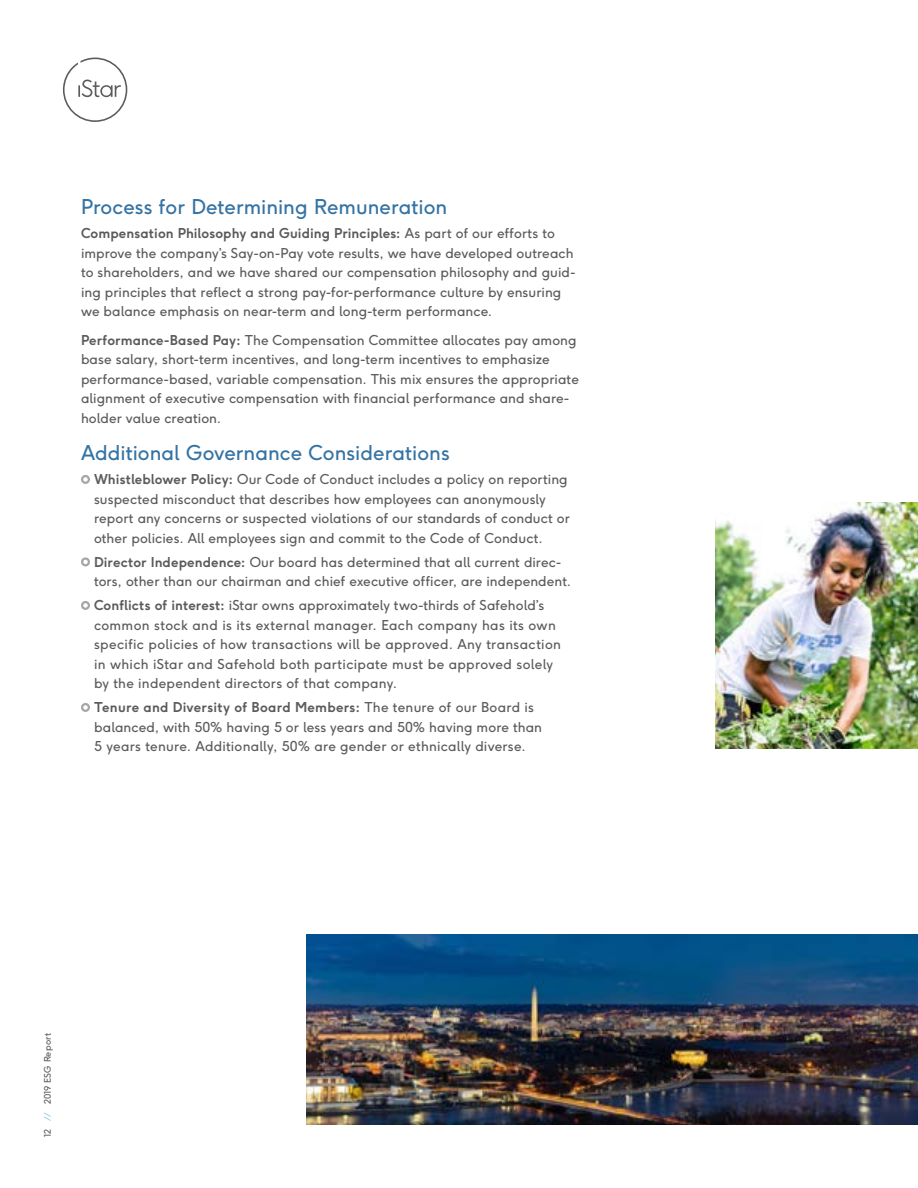
<style>
.page{position:relative;width:918px;height:1188px;background:#fff}
.page>*{position:absolute;margin:0;border:0;box-sizing:border-box;transform-origin:0 0}
.t1{font:20.25px "F37 Ginger";color:#3473a4}
.t2{font:13.5px/19.5px "F37 Ginger";letter-spacing:.005em;color:#5c5b59}
.t3{font:9px "F37 Ginger";letter-spacing:.015em;color:#5c5b59}
.s1{font-weight:700}
.s2{color:#8cc6e0}
</style>
<div class="page">
<svg style="left:63px;top:58px;width:64px;height:64px"></svg>
<div style="left:81px;top:475px;width:9px;height:9px;border:2px solid #a3a7a9;border-radius:50%"></div>
<div style="left:81px;top:557px;width:9px;height:9px;border:2px solid #a3a7a9;border-radius:50%"></div>
<div style="left:81px;top:601px;width:9px;height:9px;border:2px solid #a3a7a9;border-radius:50%"></div>
<div style="left:81px;top:703px;width:9px;height:9px;border:2px solid #a3a7a9;border-radius:50%"></div>
<img style="left:715px;top:502px;width:203px;height:247px">
<img style="left:306px;top:934px;width:612px;height:191px">
<h1 class="t1" style="left:81px;top:198px;width:368px">Process for Determining Remuneration</h1>
<p class="t2" style="left:81px;top:225px;width:496px"><span class="s1">Compensation Philosophy and Guiding Principles:</span> As part of our efforts to improve the company’s Say-on-Pay vote results, we have developed outreach to shareholders, and we have shared our compensation philosophy and guid&shy;ing principles that reflect a strong pay-for-performance culture by ensuring we balance emphasis on near-term and long-term performance.</p>
<p class="t2" style="left:81px;top:331px;width:499px"><span class="s1">Performance-Based Pay:</span> The Compensation Committee allocates pay among base salary, short-term incentives, and long-term incentives to emphasize performance-based, variable compensation. This mix ensures the appropriate alignment of executive compensation with financial performance and share&shy;holder value creation.</p>
<h1 class="t1" style="left:81px;top:444px;width:370px">Additional Governance Considerations</h1>
<p class="t2" style="left:94px;top:471px;width:478px"><span class="s1">Whistleblower Policy:</span> Our Code of Conduct includes a policy on reporting suspected misconduct that describes how employees can anonymously report any concerns or suspected violations of our standards of conduct or other policies. All employees sign and commit to the Code of Conduct.</p>
<p class="t2" style="left:94px;top:553px;width:479px"><span class="s1">Director Independence:</span> Our board has determined that all current direc&shy;tors, other than our chairman and chief executive officer, are independent.</p>
<p class="t2" style="left:94px;top:597px;width:469px"><span class="s1">Conflicts of interest:</span> iStar owns approximately two-thirds of Safehold’s common stock and is its external manager. Each company has its own specific policies of how transactions will be approved. Any transaction in which iStar and Safehold both participate must be approved solely by the independent directors of that company.</p>
<p class="t2" style="left:94px;top:699px;width:449px"><span class="s1">Tenure and Diversity of Board Members:</span> The tenure of our Board is balanced, with 50% having 5 or less years and 50% having more than<br>5 years tenure. Additionally, 50% are gender or ethnically diverse.</p>
<p class="t3" style="left:43px;top:1137px;width:105px;rotate:-90deg">12 <span class="s2">//</span> 2019 ESG Report</p>
</div>
